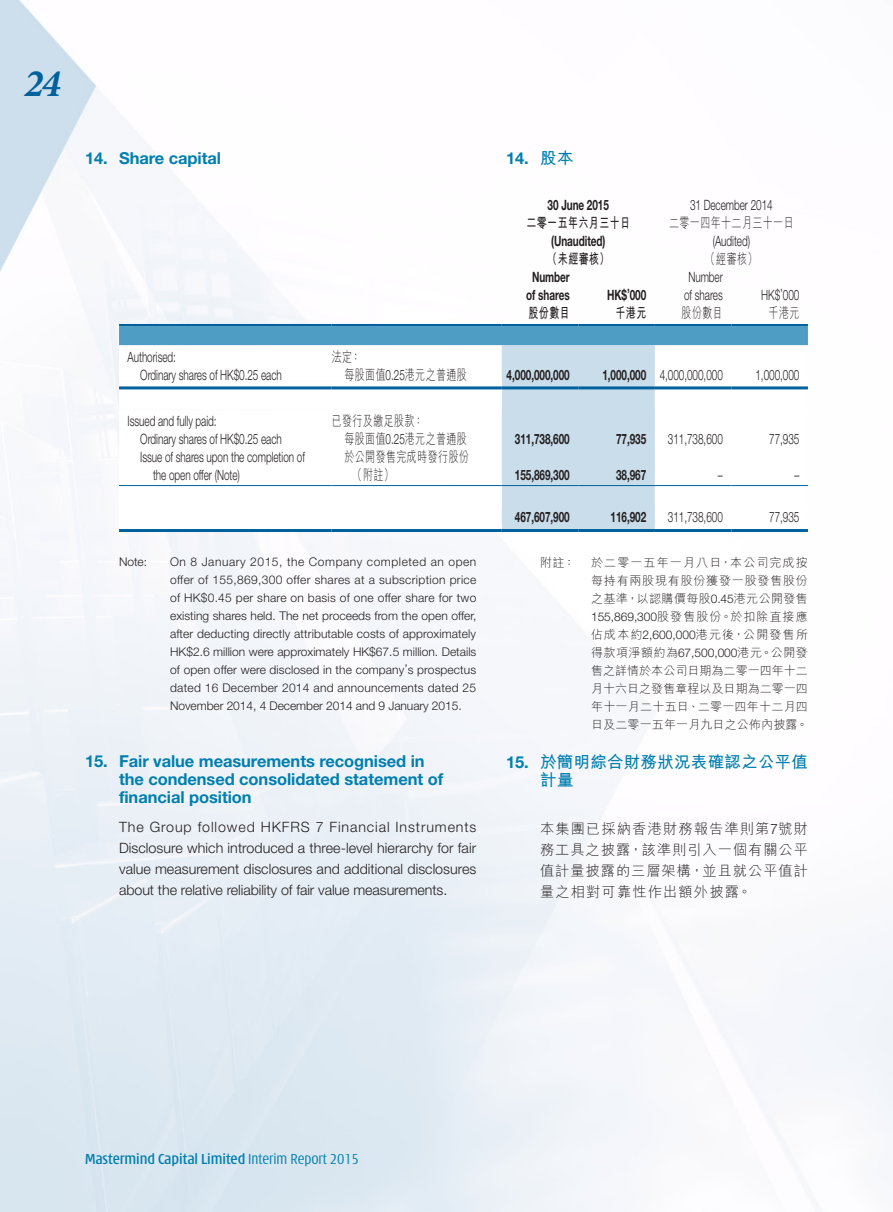
<style>
.page{position:relative;width:893px;height:1212px;background:#fff}
.page>*{position:absolute;margin:0;border:0;box-sizing:border-box;transform-origin:0 0}
.t1{font:italic 700 39px "Minion Pro";color:#00619c}
.Heading_2{font:700 16.5px/18px "Helvetica Neue LT Std";letter-spacing:-.005em;color:#007faf}
.C_Heading_2{font:700 16.5px/18px "M Hei HK";letter-spacing:.015em;color:#007faf}
.C_Heading_2-2{font:700 16.5px "Helvetica Neue LT Std";color:#007faf}
.t2{font:500 condensed 15.75px "Modena";letter-spacing:-.005em;color:#007faf}
.Body_Text{font:300 14.25px/18px "Helvetica Neue LT Std";letter-spacing:-.005em;color:#231f20;scale:.7 1}
.Body_Text-2{font:300 14.25px/21px "Helvetica Neue LT Std";letter-spacing:-.005em;color:#231f20;text-align:justify}
.Body_Text-3{font:700 14.25px "Helvetica Neue LT Std";letter-spacing:-.005em;color:#231f20;scale:.7 1}
.Body_Text-4{font:300 14.25px/18px "M Hei HK";letter-spacing:.045em;color:#231f20;scale:.7 1}
.C_Body_Text{font:300 14.25px/21px "M Hei HK";letter-spacing:.065em;color:#231f20;text-align:justify}
.Body_Text-5{font:700 14.25px "M Hei HK";letter-spacing:.045em;color:#231f20;scale:.7 1}
.Notes{font:300 12px/18px "Helvetica Neue LT Std";letter-spacing:-.005em;color:#231f20;text-align:justify}
.Notes-2{font:300 12px/18px "M Hei HK";letter-spacing:.015em;color:#231f20;text-align:justify}
.s1{font-family:"M Hei HK"}
.s2{font-family:"Helvetica Neue LT Std"}
.s3{font-weight:300}
</style>
<div class="page">
<svg style="left:119px;top:326px;width:689px;height:55px"></svg>
<svg style="left:119px;top:381px;width:689px;height:148px"></svg>
<hr style="left:119px;top:324px;width:213px;height:2px;background:#00619c">
<hr style="left:332px;top:324px;width:170px;height:2px;background:#00619c">
<hr style="left:502px;top:324px;width:76px;height:2px;background:#00619c">
<hr style="left:578px;top:324px;width:77px;height:2px;background:#00619c">
<hr style="left:655px;top:324px;width:76px;height:2px;background:#00619c">
<hr style="left:731px;top:324px;width:77px;height:2px;background:#00619c">
<hr style="left:119px;top:386px;width:213px;height:3px;background:#00619c">
<hr style="left:332px;top:386px;width:170px;height:3px;background:#00619c">
<hr style="left:502px;top:386px;width:76px;height:3px;background:#00619c">
<hr style="left:578px;top:386px;width:77px;height:3px;background:#00619c">
<hr style="left:655px;top:386px;width:76px;height:3px;background:#00619c">
<hr style="left:731px;top:386px;width:77px;height:3px;background:#00619c">
<hr style="left:119px;top:485px;width:213px;height:1px;background:#00619c">
<hr style="left:332px;top:485px;width:170px;height:1px;background:#00619c">
<hr style="left:502px;top:485px;width:76px;height:1px;background:#00619c">
<hr style="left:578px;top:485px;width:77px;height:1px;background:#00619c">
<hr style="left:655px;top:485px;width:76px;height:1px;background:#00619c">
<hr style="left:731px;top:485px;width:77px;height:1px;background:#00619c">
<hr style="left:119px;top:529px;width:213px;height:3px;background:#00619c">
<hr style="left:332px;top:529px;width:170px;height:3px;background:#00619c">
<hr style="left:502px;top:529px;width:76px;height:3px;background:#00619c">
<hr style="left:578px;top:529px;width:77px;height:3px;background:#00619c">
<hr style="left:655px;top:529px;width:76px;height:3px;background:#00619c">
<hr style="left:731px;top:529px;width:77px;height:3px;background:#00619c">
<h1 class="t1" style="left:24px;top:56px;width:38px">24</h1>
<p class="Heading_2" style="left:85px;top:148px;width:137px">14. Share capital</p>
<p class="C_Heading_2-2" style="left:506px;top:147px;width:69px">14. <span class="s1">股本</span></p>
<p class="Body_Text-3" style="left:548px;top:196px;width:89px">30 June 2015</p>
<p class="Body_Text" style="left:690px;top:195px;width:120px">31 December 2014</p>
<p class="Body_Text-5" style="left:526px;top:212px;width:150px">二零一五年六月三十日</p>
<p class="Body_Text-4" style="left:669px;top:213px;width:180px">二零一四年十二月三十一日</p>
<p class="Body_Text-3" style="left:551px;top:232px;width:79px">(Unaudited)</p>
<p class="Body_Text" style="left:713px;top:231px;width:55px">(Audited)</p>
<p class="Body_Text-5" style="left:547px;top:248px;width:91px">（未經審核）</p>
<p class="Body_Text-4" style="left:705px;top:249px;width:76px">（經審核）</p>
<p class="Body_Text-3" style="left:532px;top:268px;width:55px">Number</p>
<p class="Body_Text-3" style="left:526px;top:286px;width:64px">of shares</p>
<p class="Body_Text-3" style="left:607px;top:286px;width:58px">HK$’000</p>
<p class="Body_Text" style="left:688px;top:267px;width:51px">Number</p>
<p class="Body_Text" style="left:684px;top:285px;width:57px">of shares</p>
<p class="Body_Text" style="left:761px;top:285px;width:56px">HK$’000</p>
<p class="Body_Text-5" style="left:529px;top:302px;width:60px">股份數目</p>
<p class="Body_Text-5" style="left:615px;top:302px;width:46px">千港元</p>
<p class="Body_Text-4" style="left:682px;top:303px;width:60px">股份數目</p>
<p class="Body_Text-4" style="left:769px;top:303px;width:46px">千港元</p>
<p class="Body_Text" style="left:128px;top:347px;width:71px">Authorised:</p>
<p class="Body_Text-4" style="left:332px;top:347px;width:43px">法定：</p>
<p class="Body_Text" style="left:140px;top:365px;width:204px">Ordinary shares of HK$0.25 each</p>
<p class="Body_Text-4" style="left:344px;top:365px;width:177px">每股面值<span class="s2">0.25</span>港元之普通股</p>
<p class="Body_Text-3" style="left:507px;top:366px;width:92px">4,000,000,000</p>
<p class="Body_Text-3" style="left:602px;top:366px;width:64px">1,000,000</p>
<p class="Body_Text" style="left:660px;top:365px;width:92px">4,000,000,000</p>
<p class="Body_Text" style="left:755px;top:365px;width:64px">1,000,000</p>
<p class="Body_Text" style="left:128px;top:411px;width:129px">Issued and fully paid:</p>
<p class="Body_Text-4" style="left:332px;top:411px;width:132px">已發行及繳足股款：</p>
<p class="Body_Text" style="left:140px;top:429px;width:204px">Ordinary shares of HK$0.25 each</p>
<p class="Body_Text-4" style="left:344px;top:429px;width:177px">每股面值<span class="s2">0.25</span>港元之普通股</p>
<p class="Body_Text-3" style="left:515px;top:430px;width:80px">311,738,600</p>
<p class="Body_Text-3" style="left:616px;top:430px;width:45px">77,935</p>
<p class="Body_Text" style="left:668px;top:429px;width:80px">311,738,600</p>
<p class="Body_Text" style="left:769px;top:429px;width:45px">77,935</p>
<p class="Body_Text" style="left:153px;top:447px;width:218px;text-indent:-13px">Issue of shares upon the completion of the open offer (Note)</p>
<p class="Body_Text-4" style="left:352px;top:447px;width:168px;text-indent:-8px">於公開發售完成時發行股份（附註）</p>
<p class="Body_Text-3" style="left:515px;top:466px;width:80px">155,869,300</p>
<p class="Body_Text-3" style="left:616px;top:466px;width:45px">38,967</p>
<p class="Body_Text" style="left:718px;top:465px;width:9px">–</p>
<p class="Body_Text" style="left:794px;top:465px;width:9px">–</p>
<p class="Body_Text-3" style="left:515px;top:508px;width:80px">467,607,900</p>
<p class="Body_Text-3" style="left:611px;top:508px;width:53px">116,902</p>
<p class="Body_Text" style="left:668px;top:508px;width:80px">311,738,600</p>
<p class="Body_Text" style="left:769px;top:508px;width:45px">77,935</p>
<p class="Notes" style="left:119px;top:552px;width:29px">Note:</p>
<p class="Notes" style="left:170px;top:552px;width:308px">On 8 January 2015, the Company completed an open offer of 155,869,300 offer shares at a subscription price of HK$0.45 per share on basis of one offer share for two existing shares held. The net proceeds from the open offer, after deducting directly attributable costs of approximately HK$2.6 million were approximately HK$67.5 million. Details of open offer were disclosed in the company’s prospectus dated 16 December 2014 and announcements dated 25<br>November 2014, 4 December 2014 and 9 January 2015.</p>
<p class="Heading_2" style="left:119px;top:752px;width:326px;text-indent:-34px">15. Fair value measurements recognised in the condensed consolidated statement of financial position</p>
<p class="Body_Text-2" style="left:119px;top:816px;width:359px">The Group followed HKFRS 7 Financial Instruments Disclosure which introduced a three-level hierarchy for fair value measurement disclosures and additional disclosures about the relative reliability of fair value measurements.</p>
<p class="Notes-2" style="left:540px;top:554px;width:36px">附註：</p>
<p class="Notes-2" style="left:591px;top:554px;width:218px">於二零一五年一月八日，本公司完成按每持有兩股現有股份獲發一股發售股份之基準，以認購價每股<span class="s2">0.45</span>港元公開發售<span class="s2">155,869,300</span>股發售股份。於扣除直接應佔成本約<span class="s2">2,600,000</span>港元後，公開發售所得款項淨額約為<span class="s2">67,500,000</span>港元。公開發售之詳情於本公司日期為二零一四年十二月十六日之發售章程以及日期為二零一四年十一月二十五日、二零一四年十二月四日及二零一五年一月九日之公佈內披露。</p>
<p class="C_Heading_2" style="left:540px;top:752px;width:269px;text-indent:-34px"><span class="s2">15.</span> 於簡明綜合財務狀況表確認之公平值計量</p>
<p class="C_Body_Text" style="left:540px;top:818px;width:269px">本集團已採納香港財務報告準則第<span class="s2">7</span>號財務工具之披露，該準則引入一個有關公平值計量披露的三層架構，並且就公平值計量之相對可靠性作出額外披露。</p>
<h3 class="t2" style="left:85px;top:1152px;width:275px">Mastermind Capital Limited <span class="s3">Interim Report 2015</span></h3>
</div>
